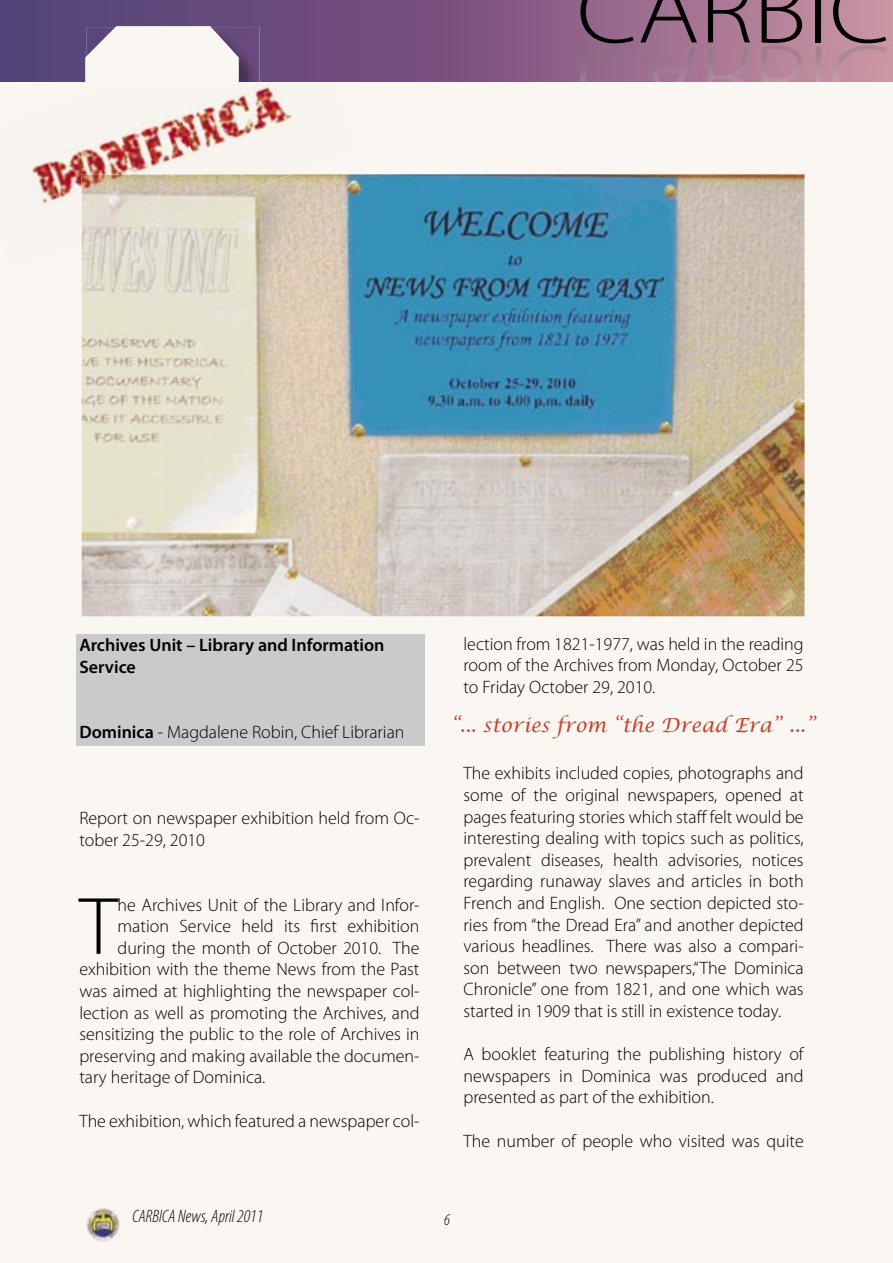
<style>
.page{position:relative;width:893px;height:1263px;background:#fff}
.page>*{position:absolute;margin:0;border:0;box-sizing:border-box;transform-origin:0 0}
.t1{font:300 82.05px "Myriad Pro";color:#000}
.t2{font:italic 19.5px "Lucida Calligraphy";color:#c5402d}
.t3{font:300 18px/21.6px "Myriad Pro";color:#000;text-align:justify}
.t4{font:600 18px/21.6px "Myriad Pro";color:#000}
.t5{font:italic 300 condensed 18px "Myriad Pro";color:#000}
.t6{font:italic 300 condensed 16.5px "Myriad Pro";color:#000}
.s1{font-weight:600}
</style>
<div class="page">
<svg style="left:0;top:0;width:893px;height:83px;background:#765481"></svg>
<img style="left:239px;top:27px;width:20px;height:56px">
<svg style="left:85px;top:26px;width:154px;height:57px"></svg>
<img style="left:580px;top:46px;width:313px;height:37px">
<svg style="left:580px;top:0;width:54px;height:43px;background:#7f5876"></svg>
<svg style="left:640px;top:0;width:57px;height:42px;background:#7d5770"></svg>
<svg style="left:708px;top:0;width:42px;height:42px;background:#7a566a"></svg>
<svg style="left:762px;top:0;width:40px;height:43px;background:#775665"></svg>
<div style="left:815px;top:0;width:5px;height:42px;background:#000"></div>
<svg style="left:833px;top:0;width:53px;height:43px;background:#a67a88"></svg>
<svg style="left:892px;top:0;width:1px;height:42px"></svg>
<div style="left:0;top:83px;width:893px;height:1180px;background:#faf7f2"></div>
<img style="left:82px;top:174px;width:722px;height:442px">
<img style="left:27px;top:121px;width:183px;height:150px">
<img style="left:163px;top:85px;width:146px;height:118px">
<img style="left:278px;top:85px;width:31px;height:84px">
<img style="left:82px;top:174px;width:127px;height:72px">
<img style="left:197px;top:174px;width:96px;height:29px">
<img style="left:87px;top:1209px;width:32px;height:33px">
<div style="left:77px;top:634px;width:348px;height:112px;background:#cacaca"></div>
<p class="t4" style="left:79px;top:635px;width:307px">Archives Unit – Library and Information<br>Service</p>
<p class="t3" style="left:79px;top:721px;width:327px"><span class="s1">Dominica</span> - Magdalene Robin, Chief Librarian</p>
<p class="t3" style="left:79px;top:808px;width:342px">Report on newspaper exhibition held from Oc&shy;tober 25-29, 2010</p>
<h1 class="t1" style="left:79px;top:881px;width:40px">T</h1>
<p class="t3" style="left:118px;top:894px;width:303px">he Archives Unit of the Library and Infor-</p>
<p class="t3" style="left:118px;top:916px;width:303px">mation Service held its first exhibition</p>
<p class="t3" style="left:118px;top:937px;width:303px">during the month of October 2010. The</p>
<p class="t3" style="left:79px;top:959px;width:342px">exhibition with the theme News from the Past</p>
<p class="t3" style="left:79px;top:980px;width:342px">was aimed at highlighting the newspaper col-</p>
<p class="t3" style="left:79px;top:1002px;width:342px">lection as well as promoting the Archives, and</p>
<p class="t3" style="left:79px;top:1024px;width:342px">sensitizing the public to the role of Archives in</p>
<p class="t3" style="left:79px;top:1045px;width:342px">preserving and making available the documen-</p>
<p class="t3" style="left:79px;top:1067px;width:188px">tary heritage of Dominica.</p>
<p class="t3" style="left:79px;top:1110px;width:342px">The exhibition, which featured a newspaper col-</p>
<p class="t3" style="left:463px;top:633px;width:342px">lection from 1821-1977, was held in the reading room of the Archives from Monday, October 25 to Friday October 29, 2010.</p>
<p class="t2" style="left:451px;top:713px;width:365px">“... stories from “the Dread Era” ...”</p>
<p class="t3" style="left:463px;top:763px;width:342px">The exhibits included copies, photographs and some of the original newspapers, opened at pages featuring stories which staff felt would be interesting dealing with topics such as politics, prevalent diseases, health advisories, notices regarding runaway slaves and articles in both French and English. One section depicted sto&shy;ries from “the Dread Era” and another depicted various headlines. There was also a compari&shy;son between two newspapers,“The Dominica Chronicle” one from 1821, and one which was started in 1909 that is still in existence today.</p>
<p class="t3" style="left:463px;top:1043px;width:342px">A booklet featuring the publishing history of newspapers in Dominica was produced and presented as part of the exhibition.</p>
<p class="t3" style="left:463px;top:1130px;width:342px">The number of people who visited was quite</p>
<p class="t5" style="left:132px;top:1207px;width:132px">CARBICA News, April 2011</p>
<p class="t6" style="left:444px;top:1211px;width:7px">6</p>
</div>
